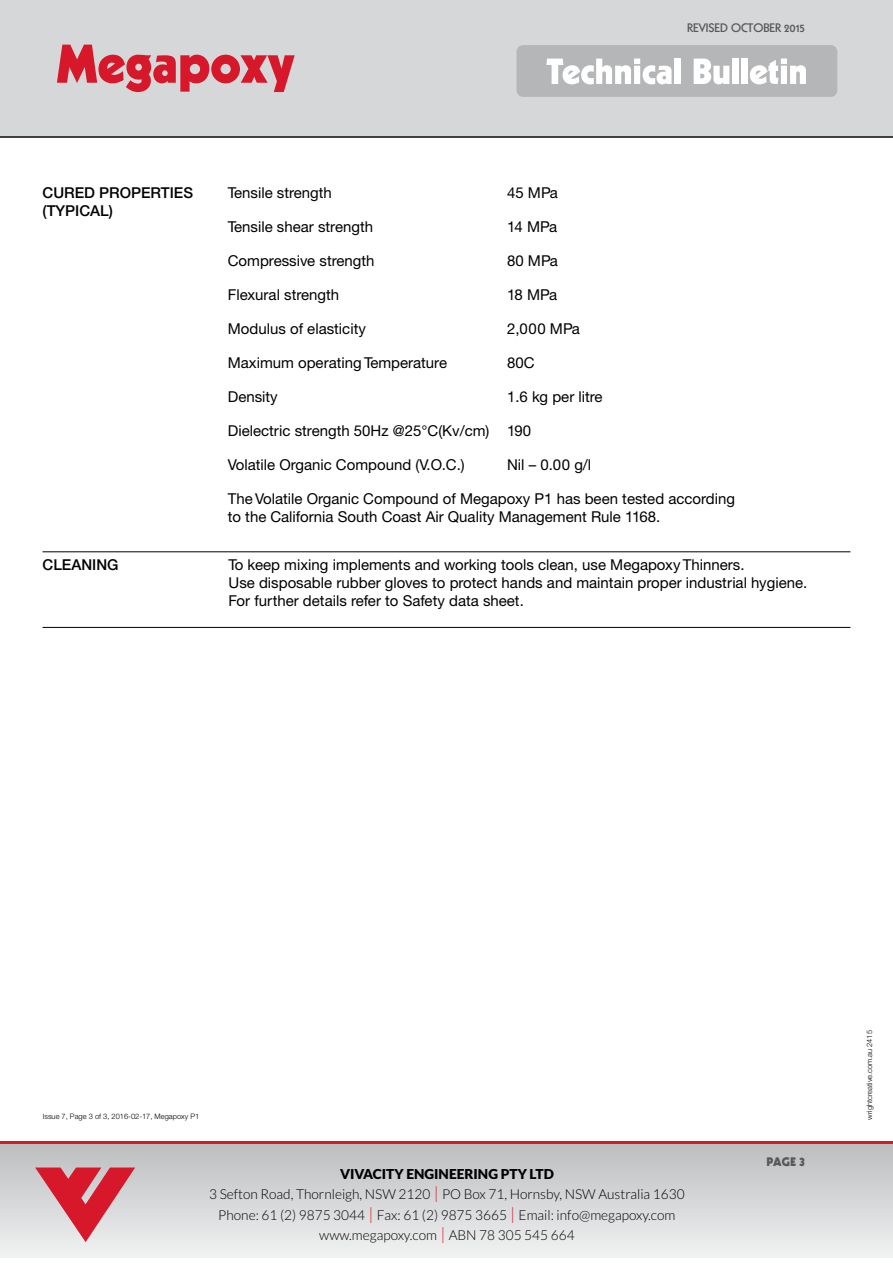
<style>
.page{position:relative;width:893px;height:1263px;background:#fff}
.page>*{position:absolute;margin:0;border:0;box-sizing:border-box;transform-origin:0 0}
.t1{font:15px/18px "Helvetica Neue CE";color:#000}
.t2{font:500 15px/18px "Helvetica Neue";color:#000}
.t3{font:300 13.65px/20.2px "Lato";color:#000;text-align:center}
.t4{font:800 12px "Kabel";color:#58595b}
.t5{font:900 12px "Kabel";color:#58595b}
.t6{font:300 7.5px "Helvetica Neue";color:#000}
.s1{font-size:16.95px;color:#d7182a}
.s2{font-weight:900}
</style>
<div class="page">
<hr style="left:0;top:135px;width:893px;height:2px;background:#414042">
<div style="left:0;top:0;width:893px;height:136px;background:#d5d7d8"></div>
<div style="left:517px;top:45px;width:320px;height:52px;background:#b4b6b8;border-radius:7px"></div>
<svg style="left:546px;top:59px;width:126px;height:25px"></svg>
<div style="left:675px;top:59px;width:6px;height:25px;background:#fff"></div>
<svg style="left:694px;top:59px;width:35px;height:25px"></svg>
<div style="left:732px;top:59px;width:7px;height:25px;background:#fff"></div>
<div style="left:742px;top:59px;width:6px;height:25px;background:#fff"></div>
<svg style="left:750px;top:59px;width:56px;height:25px"></svg>
<hr style="left:0;top:0;width:893px;height:1px;background:#d7182a">
<svg style="left:57px;top:45px;width:238px;height:47px"></svg>
<div style="left:0;top:1141px;width:893px;height:117px;background:linear-gradient(to bottom,#bcb0b4,#f0f7f7)"></div>
<hr style="left:0;top:1141px;width:893px;height:2px;background:#d7182a">
<svg style="left:35px;top:1167px;width:100px;height:75px;background:#d9848d"></svg>
<hr style="left:43px;top:551px;width:807px;height:1px;background:#000">
<hr style="left:43px;top:627px;width:807px;height:1px;background:#000">
<p class="t4" style="left:687px;top:21px;width:119px">REVISED OCTOBER 2015</p>
<p class="t2" style="left:43px;top:183px;width:152px">CURED PROPERTIES (TYPICAL)</p>
<p class="t1" style="left:228px;top:184px;width:106px">Tensile strength</p>
<p class="t1" style="left:507px;top:184px;width:52px">45 MPa</p>
<p class="t1" style="left:228px;top:218px;width:147px">Tensile shear strength</p>
<p class="t1" style="left:507px;top:218px;width:52px">14 MPa</p>
<p class="t1" style="left:228px;top:252px;width:148px">Compressive strength</p>
<p class="t1" style="left:507px;top:252px;width:52px">80 MPa</p>
<p class="t1" style="left:228px;top:286px;width:113px">Flexural strength</p>
<p class="t1" style="left:507px;top:286px;width:52px">18 MPa</p>
<p class="t1" style="left:228px;top:320px;width:140px">Modulus of elasticity</p>
<p class="t1" style="left:507px;top:320px;width:74px">2,000 MPa</p>
<p class="t1" style="left:228px;top:354px;width:221px">Maximum operating Temperature</p>
<p class="t1" style="left:507px;top:354px;width:29px">80C</p>
<p class="t1" style="left:228px;top:388px;width:52px">Density</p>
<p class="t1" style="left:507px;top:388px;width:97px">1.6 kg per litre</p>
<p class="t1" style="left:228px;top:422px;width:305px">Dielectric strength 50Hz @25°C(Kv/cm) 190</p>
<p class="t1" style="left:228px;top:456px;width:238px">Volatile Organic Compound (V.O.C.)</p>
<p class="t1" style="left:507px;top:456px;width:86px">Nil – 0.00 g/l</p>
<p class="t1" style="left:228px;top:490px;width:509px">The Volatile Organic Compound of Megapoxy P1 has been tested according to the California South Coast Air Quality Management Rule 1168.</p>
<p class="t2" style="left:43px;top:555px;width:78px">CLEANING</p>
<p class="t1" style="left:229px;top:556px;width:580px">To keep mixing implements and working tools clean, use Megapoxy Thinners.<br>Use disposable rubber gloves to protect hands and maintain proper industrial hygiene.<br>For further details refer to Safety data sheet.</p>
<p class="t3" style="left:218px;top:558px;width:459px">Phone: 61 (2) 9875 3044 <span class="s1">|</span> Fax: 61 (2) 9875 3665 <span class="s1">|</span> Email: info@megapoxy.com www.megapoxy.com <span class="s1">|</span> ABN 78 305 545 664</p>
<p class="t6" style="left:43px;top:1112px;width:158px">Issue 7, Page 3 of 3, 2016-02-17, Megapoxy P1</p>
<p class="t3" style="left:209px;top:1164px;width:477px"><span class="s2">VIVACITY ENGINEERING PTY LTD<br></span>3 Sefton Road, Thornleigh, NSW 2120 <span class="s1">|</span> PO Box 71, Hornsby, NSW Australia 1630<br>Phone: 61 (2) 9875 3044 <span class="s1">|</span> Fax: 61 (2) 9875 3665 <span class="s1">|</span> Email: info@megapoxy.com www.megapoxy.com <span class="s1">|</span> ABN 78 305 545 664</p>
<p class="t5" style="left:766px;top:1154px;width:40px">PAGE 3</p>
<p class="t6" style="left:865px;top:1120px;width:91px;rotate:-90deg">wrightcreative.com.au 2415</p>
</div>
